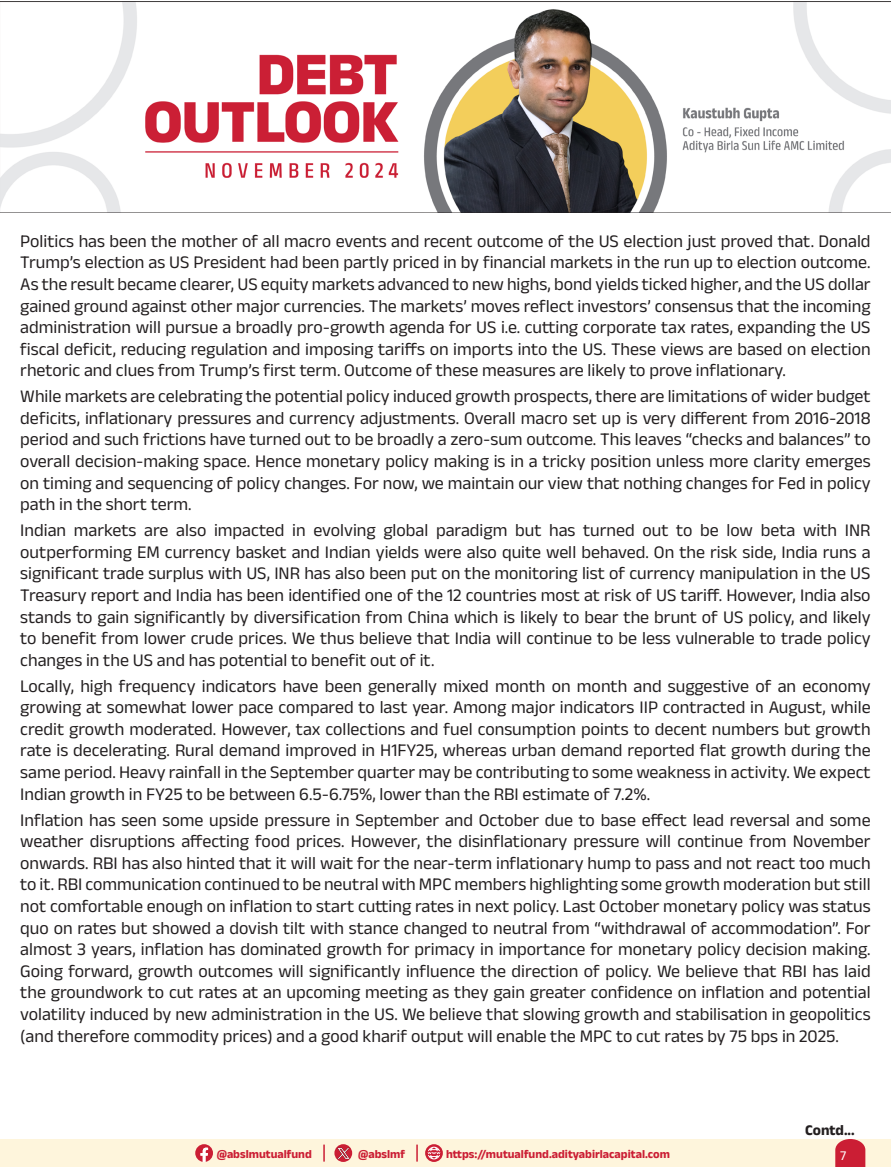
<style>
.page{position:relative;width:891px;height:1167px;background:#fff}
.page>*{position:absolute;margin:0;border:0;box-sizing:border-box;transform-origin:0 0}
.t1{font:18px/21.6px "Anek Latin";color:#231f20;text-align:justify}
.t2{font:700 15px "Anek Latin";color:#231f20}
.t3{font:13.5px "Anek Latin";color:#fff}
.t4{font:700 12px "Anek Latin";color:#cb1e34}
</style>
<div class="page">
<div style="left:0;top:1138px;width:891px;height:28px;background:#fef5dc"></div>
<svg style="left:835px;top:1138px;width:30px;height:28px"></svg>
<svg style="left:195px;top:1144px;width:18px;height:17px"></svg>
<svg style="left:425px;top:1144px;width:18px;height:17px"></svg>
<svg style="left:428px;top:1146px;width:12px;height:13px"></svg>
<svg style="left:323px;top:1144px;width:2px;height:17px"></svg>
<svg style="left:416px;top:1144px;width:2px;height:17px"></svg>
<img style="left:326px;top:1138px;width:34px;height:24px">
<img style="left:0;top:1px;width:891px;height:211px">
<p class="t1" style="left:20px;top:229px;width:852px">Politics has been the mother of all macro events and recent outcome of the US election just proved that. Donald Trump’s election as US President had been partly priced in by financial markets in the run up to election outcome.<br>As the result became clearer, US equity markets advanced to new highs, bond yields ticked higher, and the US dollar gained ground against other major currencies. The markets’ moves reflect investors’ consensus that the incoming administration will pursue a broadly pro-growth agenda for US i.e. cutting corporate tax rates, expanding the US fiscal deficit, reducing regulation and imposing tariffs on imports into the US. These views are based on election rhetoric and clues from Trump’s first term. Outcome of these measures are likely to prove inflationary.</p>
<p class="t1" style="left:20px;top:384px;width:852px">While markets are celebrating the potential policy induced growth prospects, there are limitations of wider budget deficits, inflationary pressures and currency adjustments. Overall macro set up is very different from 2016-2018 period and such frictions have turned out to be broadly a zero-sum outcome. This leaves “checks and balances” to overall decision-making space. Hence monetary policy making is in a tricky position unless more clarity emerges on timing and sequencing of policy changes. For now, we maintain our view that nothing changes for Fed in policy path in the short term.</p>
<p class="t1" style="left:20px;top:518px;width:852px">Indian markets are also impacted in evolving global paradigm but has turned out to be low beta with INR outperforming EM currency basket and Indian yields were also quite well behaved. On the risk side, India runs a significant trade surplus with US, INR has also been put on the monitoring list of currency manipulation in the US Treasury report and India has been identified one of the 12 countries most at risk of US tariff. However, India also stands to gain significantly by diversification from China which is likely to bear the brunt of US policy, and likely to benefit from lower crude prices. We thus believe that India will continue to be less vulnerable to trade policy changes in the US and has potential to benefit out of it.</p>
<p class="t1" style="left:20px;top:674px;width:852px">Locally, high frequency indicators have been generally mixed month on month and suggestive of an economy growing at somewhat lower pace compared to last year. Among major indicators IIP contracted in August, while credit growth moderated. However, tax collections and fuel consumption points to decent numbers but growth rate is decelerating. Rural demand improved in H1FY25, whereas urban demand reported flat growth during the same period. Heavy rainfall in the September quarter may be contributing to some weakness in activity. We expect Indian growth in FY25 to be between 6.5-6.75%, lower than the RBI estimate of 7.2%.</p>
<p class="t1" style="left:20px;top:807px;width:852px">Inflation has seen some upside pressure in September and October due to base effect lead reversal and some weather disruptions affecting food prices. However, the disinflationary pressure will continue from November onwards. RBI has also hinted that it will wait for the near-term inflationary hump to pass and not react too much to it. RBI communication continued to be neutral with MPC members highlighting some growth moderation but still not comfortable enough on inflation to start cutting rates in next policy. Last October monetary policy was status quo on rates but showed a dovish tilt with stance changed to neutral from “withdrawal of accommodation”. For almost 3 years, inflation has dominated growth for primacy in importance for monetary policy decision making.<br>Going forward, growth outcomes will significantly influence the direction of policy. We believe that RBI has laid the groundwork to cut rates at an upcoming meeting as they gain greater confidence on inflation and potential volatility induced by new administration in the US. We believe that slowing growth and stabilisation in geopolitics (and therefore commodity prices) and a good kharif output will enable the MPC to cut rates by 75 bps in 2025.</p>
<p class="t2" style="left:805px;top:1120px;width:51px">Contd...</p>
<p class="t4" style="left:217px;top:1146px;width:97px">@abslmutualfund</p>
<p class="t4" style="left:358px;top:1145px;width:48px">@abslmf</p>
<p class="t4" style="left:446px;top:1146px;width:225px">https://mutualfund.adityabirlacapital.com</p>
<p class="t3" style="left:840px;top:1146px;width:8px">7</p>
</div>
